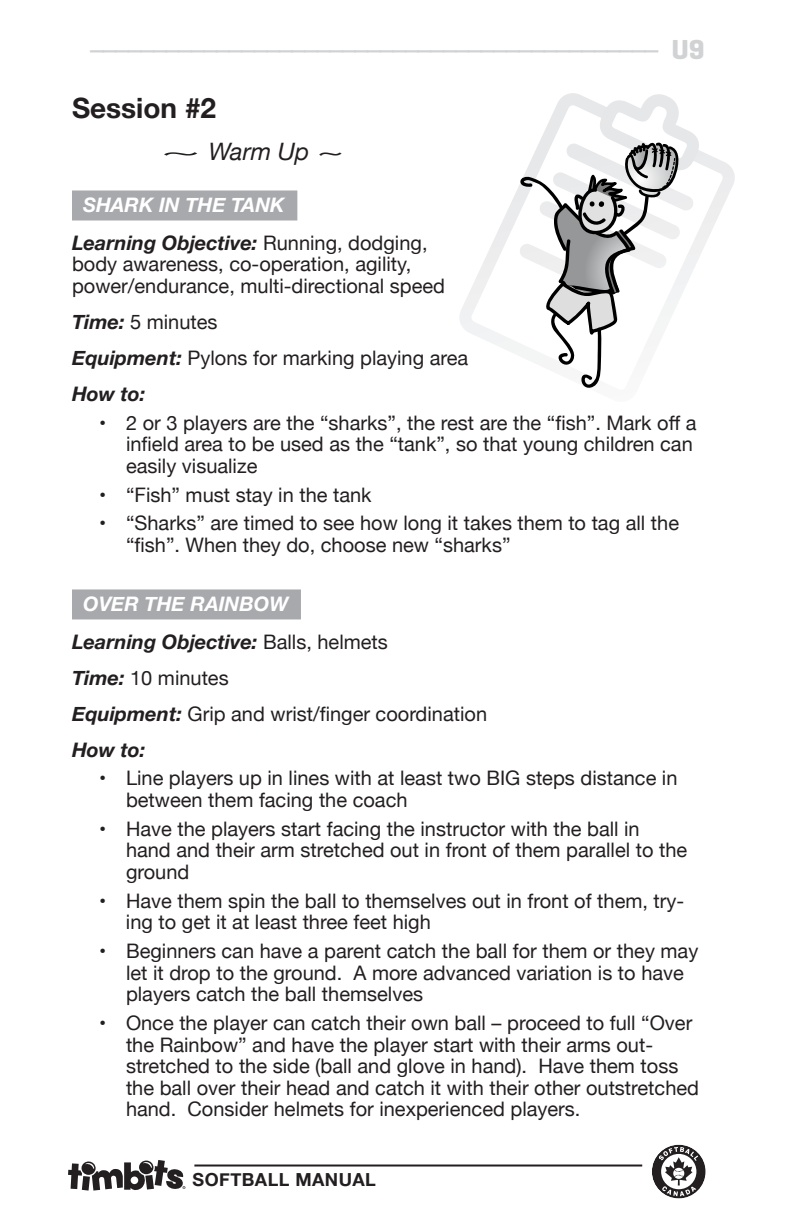
<style>
.page{position:relative;width:792px;height:1224px;background:#fff}
.page>*{position:absolute;margin:0;border:0;box-sizing:border-box;transform-origin:0 0}
.t1{font:28px "Helvetica Neue";color:#d1d2d4}
.t2{font:700 28px "Helvetica Neue";color:#231f20}
.t3{font:italic 24px "Helvetica Neue";color:#231f20;scale:3 1}
.List_Paragraph{font:20px/21.6px "Helvetica Neue";color:#231f20}
.t4{font:italic 700 20px "Helvetica Neue";color:#231f20}
.t5{font:italic 700 20px "Helvetica Neue";color:#fff}
.t6{font:700 18px "Helvetica Neue";letter-spacing:.025em;color:#231f20}
.s1{font-family:"Geogrotesque";font-weight:700}
.s2{font-weight:700;font-style:italic}
.s3{font-weight:400;font-style:normal}
</style>
<div class="page">
<svg style="left:68px;top:1160px;width:117px;height:31px"></svg>
<hr style="left:194px;top:1165px;width:448px;height:2px;background:#231f20">
<svg style="left:652px;top:1144px;width:54px;height:55px"></svg>
<svg style="left:460px;top:93px;width:275px;height:262px"></svg>
<svg style="left:519px;top:94px;width:182px;height:294px"></svg>
<div style="left:72px;top:191px;width:225px;height:30px;background:#a8a9ad"></div>
<div style="left:72px;top:589px;width:229px;height:30px;background:#a8a9ad"></div>
<h1 class="t1" style="left:90px;top:29px;width:616px">––––––––––––––––––––––––––––––––––––––––––––– <span class="s1">U9</span></h1>
<p class="t2" style="left:72px;top:86px;width:146px">Session #2</p>
<p class="t3" style="left:159px;top:134px;width:63px">~ Warm Up ~</p>
<p class="t5" style="left:83px;top:189px;width:203px">SHARK IN THE TANK</p>
<p class="List_Paragraph" style="left:72px;top:233px;width:375px"><span class="s2">Learning Objective:</span> Running, dodging, body awareness, co-operation, agility, power/endurance, multi-directional speed</p>
<p class="List_Paragraph" style="left:72px;top:312px;width:147px"><span class="s2">Time:</span> 5 minutes</p>
<p class="List_Paragraph" style="left:72px;top:348px;width:398px"><span class="s2">Equipment:</span> Pylons for marking playing area</p>
<p class="t4" style="left:72px;top:378px;width:75px">How to:</p>
<p class="List_Paragraph" style="left:126px;top:413px;width:572px;text-indent:-27px">• 2 or 3 players are the “sharks”, the rest are the “fish”. Mark off a infield area to be used as the “tank”, so that young children can easily visualize</p>
<p class="List_Paragraph" style="left:99px;top:485px;width:274px">• “Fish” must stay in the tank</p>
<p class="List_Paragraph" style="left:126px;top:514px;width:555px;text-indent:-27px">• “Sharks” are timed to see how long it takes them to tag all the “fish”. When they do, choose new “sharks”</p>
<p class="t5" style="left:83px;top:588px;width:207px">OVER THE RAINBOW</p>
<p class="t4" style="left:72px;top:626px;width:317px">Learning Objective: <span class="s3">Balls, helmets</span></p>
<p class="List_Paragraph" style="left:72px;top:668px;width:158px"><span class="s2">Time:</span> 10 minutes</p>
<p class="List_Paragraph" style="left:72px;top:704px;width:417px"><span class="s2">Equipment:</span> Grip and wrist/finger coordination</p>
<p class="t4" style="left:72px;top:734px;width:75px">How to:</p>
<p class="List_Paragraph" style="left:126px;top:769px;width:553px;text-indent:-27px">• Line players up in lines with at least two BIG steps distance in between them facing the coach</p>
<p class="List_Paragraph" style="left:126px;top:819px;width:563px;text-indent:-27px">• Have the players start facing the instructor with the ball in hand and their arm stretched out in front of them parallel to the ground</p>
<p class="List_Paragraph" style="left:126px;top:891px;width:560px;text-indent:-27px">• Have them spin the ball to themselves out in front of them, try&shy;ing to get it at least three feet high</p>
<p class="List_Paragraph" style="left:126px;top:941px;width:574px;text-indent:-27px">• Beginners can have a parent catch the ball for them or they may let it drop to the ground. A more advanced variation is to have players catch the ball themselves</p>
<p class="List_Paragraph" style="left:126px;top:1013px;width:575px;text-indent:-27px">• Once the player can catch their own ball – proceed to full “Over the Rainbow” and have the player start with their arms out&shy;stretched to the side (ball and glove in hand). Have them toss the ball over their head and catch it with their other outstretched hand. Consider helmets for inexperienced players.</p>
<p class="t6" style="left:193px;top:1166px;width:185px">SOFTBALL MANUAL</p>
</div>
